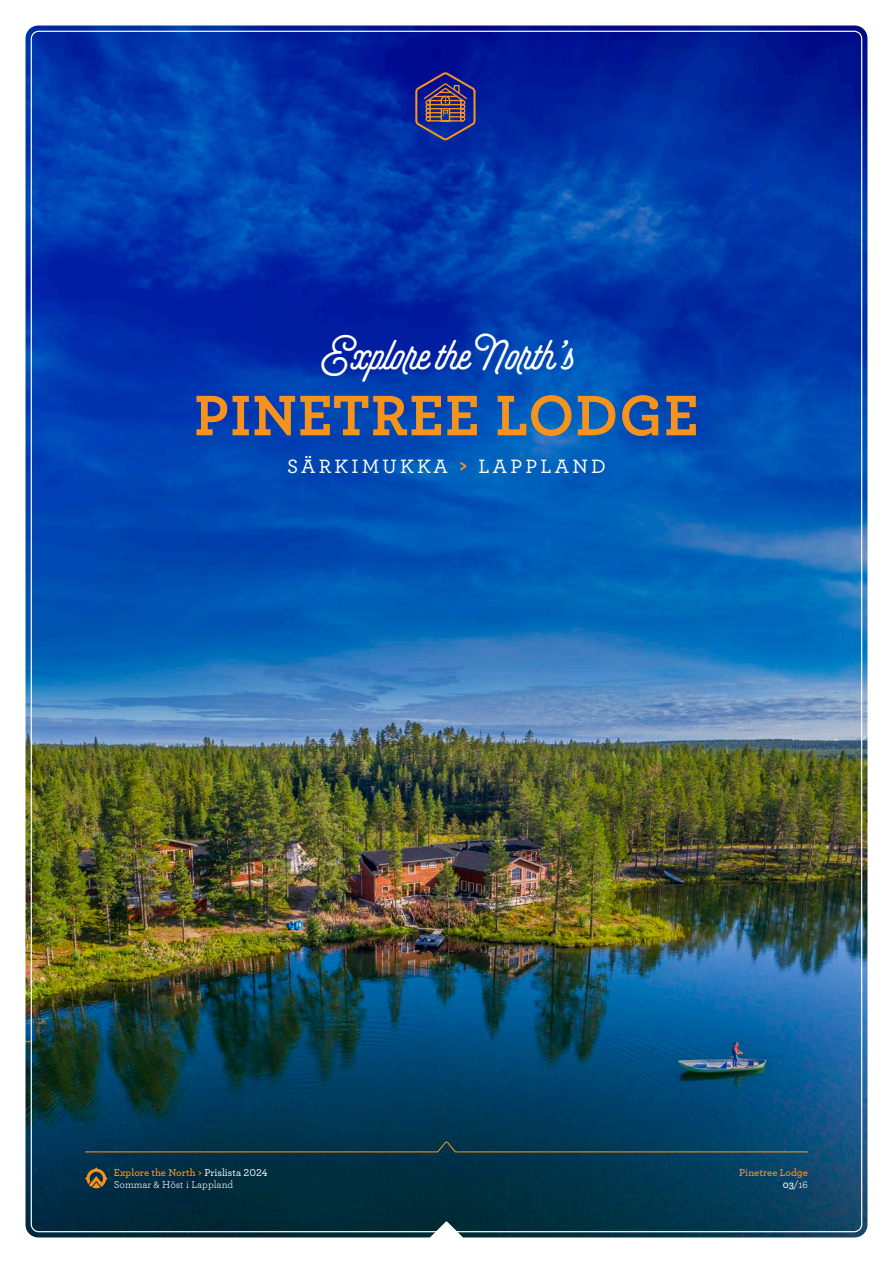
<style>
.page{position:relative;width:893px;height:1263px;background:#fff}
.page>*{position:absolute;margin:0;border:0;box-sizing:border-box;transform-origin:0 0}
.t1{font:700 60px "Archer";letter-spacing:.02em;color:#f7931d}
.t2{font:900 48px "Selfie";color:#fff}
.t3{font:500 20.25px "Archer";letter-spacing:.16em;color:#fff}
.t4{font:600 10.5px "Archer";color:#f7931d}
.t5{font:10.5px "Archer";color:#fff}
.s1{font-weight:700;color:#f7931d}
.s2{font-weight:500;color:#fff}
.s3{font-weight:600}
</style>
<div class="page">
<img style="left:26px;top:26px;width:841px;height:1211px">
<svg style="left:85px;top:1141px;width:723px;height:11px;background:#0e3d50"></svg>
<svg style="left:415px;top:72px;width:61px;height:68px;background:#3e3a7a"></svg>
<svg style="left:85px;top:1167px;width:23px;height:21px"></svg>
<svg style="left:430px;top:1221px;width:33px;height:17px"></svg>
<p class="t2" style="left:319px;top:324px;width:259px">Explore the North’s</p>
<p class="t1" style="left:194px;top:368px;width:506px">PINETREE LODGE</p>
<p class="t3" style="left:287px;top:452px;width:320px">SÄRKIMUKKA <span class="s1">&gt;</span> LAPPLAND</p>
<p class="t4" style="left:114px;top:1164px;width:155px">Explore the North &gt; <span class="s2">Prislista 2024</span></p>
<p class="t5" style="left:114px;top:1177px;width:121px">Sommar &amp; Höst i Lappland</p>
<p class="t4" style="left:739px;top:1164px;width:70px">Pinetree Lodge</p>
<p class="t5" style="left:783px;top:1177px;width:27px"><span class="s3">03</span>/16</p>
</div>
